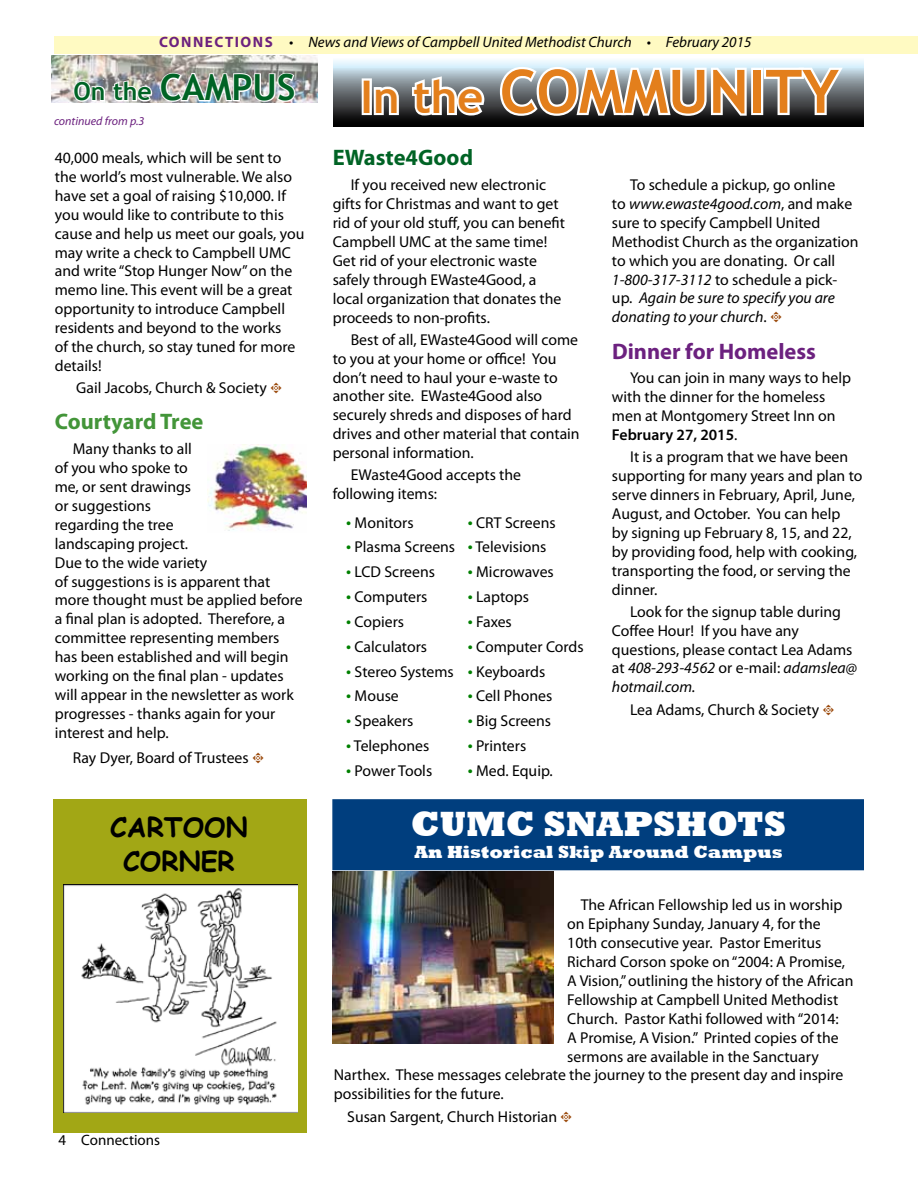
<style>
.page{position:relative;width:918px;height:1188px;background:#fff}
.page>*{position:absolute;margin:0;border:0;box-sizing:border-box;transform-origin:0 0}
.t1{font:700 60px "Trebuchet MS";color:#e37f1c}
.t2{font:800 36px "Rockwell";color:#fff}
.t3{font:700 36px "Trebuchet MS";color:#006325}
.t4{font:700 27px/33.8px "Comic Sans MS";color:#000;text-align:center}
.t5{font:700 22.5px "Myriad Pro";color:#6c217f}
.t6{font:700 22.5px "Myriad Pro";color:#439539}
.t7{font:700 22.5px "Myriad Pro";color:#006325}
.t8{font:800 18px "Rockwell";color:#fff}
.t9{font:15.75px/18.9px "Myriad Pro";color:#000}
.t10{font:italic 15px "Myriad Pro";color:#000}
.t11{font:15px "Myriad Pro";color:#000}
.t12{font:italic 12px "Myriad Pro";color:#6c217f}
.s1{font-weight:700;font-style:normal;color:#6c217f}
.s2{font-size:45px}
.s3{font-size:18px;color:#008000}
.s4{font-family:"Type Embellishments One Let Plain";font-size:15px;color:#994708}
.s5{font-size:24.75px}
.s6{font-style:italic}
.s7{font-weight:600}
</style>
<div class="page">
<div style="left:55px;top:36px;width:863px;height:18px;background:#fffac2"></div>
<svg style="left:333px;top:60px;width:531px;height:67px;background:#697175"></svg>
<div style="left:362px;top:78px;width:10px;height:37px;border:4px solid #fff"></div>
<svg style="left:372px;top:83px;width:29px;height:34px"></svg>
<svg style="left:410px;top:74px;width:77px;height:45px"></svg>
<svg style="left:498px;top:65px;width:251px;height:54px"></svg>
<div style="left:751px;top:68px;width:12px;height:47px;border:4px solid #fff"></div>
<svg style="left:762px;top:64px;width:83px;height:53px"></svg>
<div style="left:332px;top:799px;width:532px;height:71px;background:#003e7e;border:2px solid #003e7e"></div>
<img style="left:332px;top:871px;width:222px;height:173px">
<img style="left:52px;top:56px;width:265px;height:47px">
<svg style="left:72px;top:79px;width:81px;height:24px"></svg>
<img style="left:159px;top:72px;width:137px;height:31px">
<div style="left:53px;top:799px;width:254px;height:333px;background:#a2a715"></div>
<img style="left:64px;top:884px;width:233px;height:228px">
<img style="left:207px;top:444px;width:100px;height:87px">
<p class="t10" style="left:159px;top:33px;width:594px"><span class="s1">CONNECTIONS</span> • News and Views of Campbell United Methodist Church • February 2015</p>
<h1 class="t1" style="left:361px;top:54px;width:480px"><span class="s2">In the</span> COMMUNITY</h1>
<h3 class="t7" style="left:333px;top:143px;width:142px">EWaste4Good</h3>
<p class="t9" style="left:333px;top:175px;width:234px;text-indent:18px">If you received new electronic gifts for Christmas and want to get rid of your old stuff, you can benefit<br>Campbell UMC at the same time!<br>Get rid of your electronic waste safely through EWaste4Good, a local organization that donates the proceeds to non-profits.</p>
<p class="t9" style="left:333px;top:330px;width:248px;text-indent:18px">Best of all, EWaste4Good will come to you at your home or office! You don’t need to haul your e-waste to another site. EWaste4Good also securely shreds and disposes of hard drives and other material that contain personal information.</p>
<p class="t9" style="left:333px;top:465px;width:190px;text-indent:18px">EWaste4Good accepts the following items:</p>
<p class="t9" style="left:346px;top:513px;width:69px"><span class="s3">•</span> Monitors</p>
<p class="t9" style="left:468px;top:513px;width:89px"><span class="s3">•</span> CRT Screens</p>
<p class="t9" style="left:346px;top:537px;width:202px"><span class="s3">•</span> Plasma Screens <span class="s3">•</span> Televisions</p>
<p class="t9" style="left:346px;top:562px;width:90px"><span class="s3">•</span> LCD Screens</p>
<p class="t9" style="left:468px;top:562px;width:88px"><span class="s3">•</span> Microwaves</p>
<p class="t9" style="left:346px;top:587px;width:83px"><span class="s3">•</span> Computers</p>
<p class="t9" style="left:468px;top:587px;width:63px"><span class="s3">•</span> Laptops</p>
<p class="t9" style="left:346px;top:612px;width:59px"><span class="s3">•</span> Copiers</p>
<p class="t9" style="left:468px;top:612px;width:46px"><span class="s3">•</span> Faxes</p>
<p class="t9" style="left:346px;top:637px;width:82px"><span class="s3">•</span> Calculators</p>
<p class="t9" style="left:468px;top:637px;width:118px"><span class="s3">•</span> Computer Cords</p>
<p class="t9" style="left:346px;top:662px;width:201px"><span class="s3">•</span> Stereo Systems <span class="s3">•</span> Keyboards</p>
<p class="t9" style="left:346px;top:686px;width:54px"><span class="s3">•</span> Mouse</p>
<p class="t9" style="left:468px;top:686px;width:86px"><span class="s3">•</span> Cell Phones</p>
<p class="t9" style="left:346px;top:711px;width:69px"><span class="s3">•</span> Speakers</p>
<p class="t9" style="left:468px;top:711px;width:85px"><span class="s3">•</span> Big Screens</p>
<p class="t9" style="left:346px;top:736px;width:85px"><span class="s3">•</span> Telephones</p>
<p class="t9" style="left:468px;top:736px;width:60px"><span class="s3">•</span> Printers</p>
<p class="t9" style="left:346px;top:761px;width:88px"><span class="s3">•</span> Power Tools</p>
<p class="t9" style="left:468px;top:761px;width:87px"><span class="s3">•</span> Med. Equip.</p>
<h2 class="t2" style="left:411px;top:803px;width:377px">CUMC SNAPSHOTS</h2>
<p class="t8" style="left:414px;top:841px;width:370px">An Historical Skip Around Campus</p>
<p class="t9" style="left:581px;top:895px;width:263px">The African Fellowship led us in worship</p>
<p class="t9" style="left:567px;top:914px;width:255px">on Epiphany Sunday, January 4, for the</p>
<p class="t9" style="left:567px;top:933px;width:256px">10th consecutive year. Pastor Emeritus</p>
<p class="t9" style="left:567px;top:952px;width:279px">Richard Corson spoke on “2004: A Promise,</p>
<p class="t9" style="left:567px;top:971px;width:288px">A Vision,” outlining the history of the African</p>
<p class="t9" style="left:567px;top:990px;width:273px">Fellowship at Campbell United Methodist</p>
<p class="t9" style="left:567px;top:1009px;width:273px">Church. Pastor Kathi followed with “2014:</p>
<p class="t9" style="left:567px;top:1028px;width:273px">A Promise, A Vision.” Printed copies of the</p>
<p class="t9" style="left:567px;top:1047px;width:253px">sermons are available in the Sanctuary</p>
<p class="t9" style="left:334px;top:1065px;width:511px">Narthex. These messages celebrate the journey to the present day and inspire</p>
<p class="t9" style="left:334px;top:1084px;width:172px">possibilities for the future.</p>
<p class="t9" style="left:347px;top:1107px;width:226px">Susan Sargent, Church Historian <span class="s4">t</span></p>
<h2 class="t3" style="left:74px;top:65px;width:223px"><span class="s5">On the</span> CAMPUS</h2>
<p class="t12" style="left:54px;top:113px;width:92px">continued from p.3</p>
<p class="t9" style="left:55px;top:148px;width:251px">40,000 meals, which will be sent to the world’s most vulnerable. We also have set a goal of raising $10,000. If you would like to contribute to this cause and help us meet our goals, you may write a check to Campbell UMC and write “Stop Hunger Now” on the memo line. This event will be a great opportunity to introduce Campbell residents and beyond to the works<br>of the church, so stay tuned for more details!</p>
<p class="t9" style="left:76px;top:378px;width:208px">Gail Jacobs, Church &amp; Society <span class="s4">t</span></p>
<h3 class="t6" style="left:55px;top:407px;width:150px">Courtyard Tree</h3>
<p class="t9" style="left:55px;top:439px;width:249px;text-indent:18px">Many thanks to all<br>of you who spoke to<br>me, or sent drawings<br>or suggestions<br>regarding the tree<br>landscaping project.<br>Due to the wide variety<br>of suggestions is is apparent that more thought must be applied before a final plan is adopted. Therefore, a committee representing members has been established and will begin working on the final plan - updates will appear in the newsletter as work progresses - thanks again for your interest and help.</p>
<p class="t9" style="left:73px;top:748px;width:193px">Ray Dyer, Board of Trustees <span class="s4">t</span></p>
<p class="t9" style="left:612px;top:175px;width:248px;text-indent:18px">To schedule a pickup, go online<br>to <span class="s6">www.ewaste4good.com</span>, and make sure to specify Campbell United<br>Methodist Church as the organization to which you are donating. Or call<br><span class="s6">1-800-317-3112</span> to schedule a pick&shy;up. <span class="s6">Again be sure to specify you are donating to your church</span>. <span class="s4">t</span></p>
<h3 class="t5" style="left:612px;top:336px;width:206px">Dinner for Homeless</h3>
<p class="t9" style="left:612px;top:369px;width:241px;text-indent:18px">You can join in many ways to help with the dinner for the homeless men at Montgomery Street Inn on<br><span class="s7">February 27, 2015</span>.</p>
<p class="t9" style="left:612px;top:447px;width:252px;text-indent:18px">It is a program that we have been supporting for many years and plan to serve dinners in February, April, June,<br>August, and October. You can help<br>by signing up February 8, 15, and 22, by providing food, help with cooking, transporting the food, or serving the dinner.</p>
<p class="t9" style="left:612px;top:602px;width:247px;text-indent:18px">Look for the signup table during<br>Coffee Hour! If you have any questions, please contact Lea Adams at <span class="s6">408-293-4562</span> or e-mail: <span class="s6">adamslea@ hotmail.com.</span></p>
<p class="t9" style="left:630px;top:700px;width:206px">Lea Adams, Church &amp; Society <span class="s4">t</span></p>
<h3 class="t4" style="left:110px;top:809px;width:139px">CARTOON<br>CORNER</h3>
<p class="t11" style="left:59px;top:1131px;width:103px">4 Connections</p>
</div>
